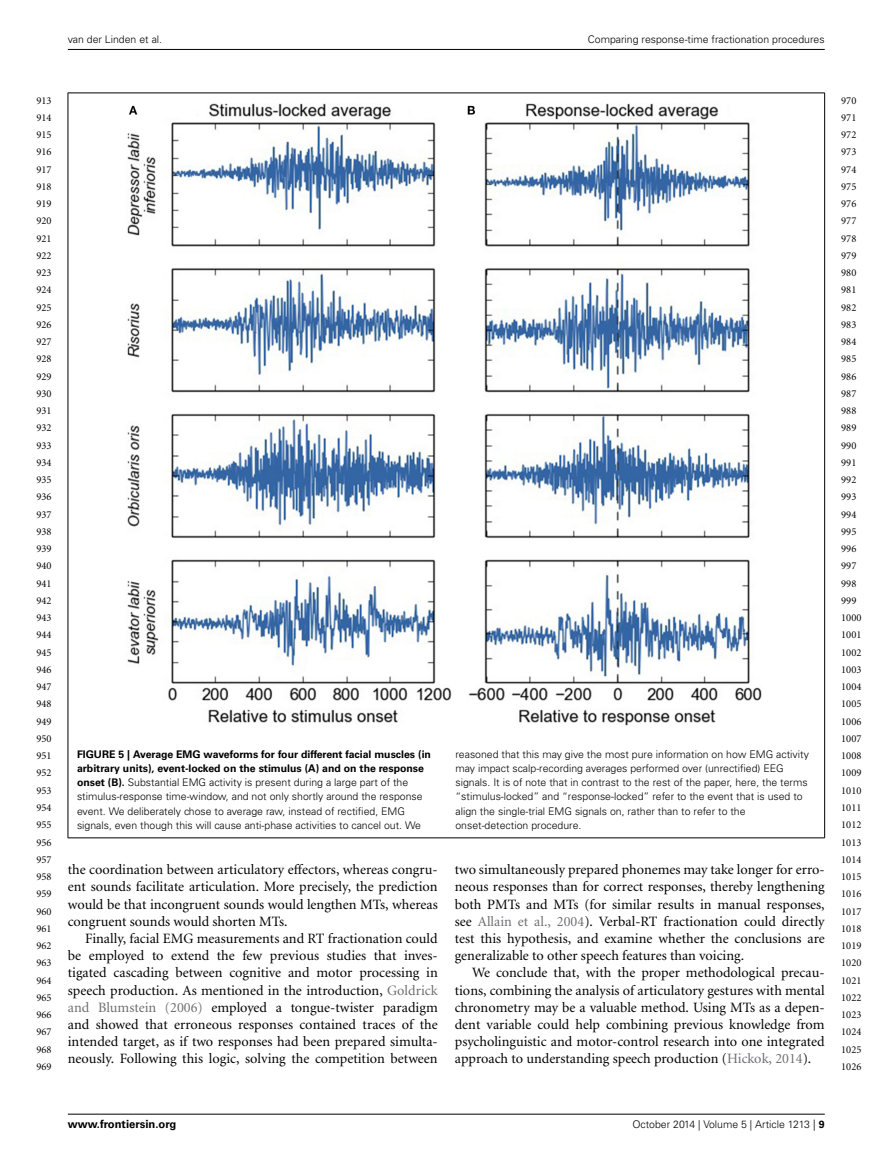
<style>
.page{position:relative;width:893px;height:1170px;background:#fff}
.page>*{position:absolute;margin:0;border:0;box-sizing:border-box;transform-origin:0 0}
.t1{font:14.25px/17.2px "Minion";color:#000;text-align:justify}
.t2{font:700 11.25px "Univers";color:#000}
.t3{font:300 10.5px/14.2px "Univers";color:#000}
.t4{font:10.5px/17.2px "Minion";color:#000;text-align:justify}
.s1{font-weight:700}
.s2{color:#6c6d70}
.s3{font-size:11.25px}
</style>
<div class="page">
<hr style="left:68px;top:49px;width:757px;height:1px;background:#000">
<img style="left:127px;top:103px;width:635px;height:623px">
<hr style="left:68px;top:93px;width:757px;height:1px;background:#000">
<hr style="left:68px;top:93px;width:1px;height:744px;background:#000">
<hr style="left:824px;top:93px;width:1px;height:744px;background:#000">
<hr style="left:68px;top:837px;width:757px;height:1px;background:#000">
<hr style="left:68px;top:1113px;width:757px;height:1px;background:#000">
<p class="t3" style="left:68px;top:33px;width:96px">van der Linden et al.</p>
<p class="t3" style="left:588px;top:33px;width:238px">Comparing response-time fractionation procedures</p>
<p class="t4" style="left:36px;top:92px;width:17px">913<br>914<br>915<br>916<br>917<br>918<br>919<br>920<br>921<br>922<br>923<br>924<br>925<br>926<br>927<br>928<br>929<br>930<br>931<br>932<br>933<br>934<br>935<br>936<br>937<br>938<br>939<br>940<br>941<br>942<br>943<br>944<br>945<br>946<br>947<br>948<br>949<br>950<br>951<br>952<br>953<br>954<br>955<br>956<br>957<br>958<br>959<br>960<br>961<br>962<br>963<br>964<br>965<br>966<br>967<br>968<br>969</p>
<p class="t4" style="left:841px;top:92px;width:22px;text-align:left">970<br>971<br>972<br>973<br>974<br>975<br>976<br>977<br>978<br>979<br>980<br>981<br>982<br>983<br>984<br>985<br>986<br>987<br>988<br>989<br>990<br>991<br>992<br>993<br>994<br>995<br>996<br>997<br>998<br>999<br>1000<br>1001<br>1002<br>1003<br>1004<br>1005<br>1006<br>1007<br>1008<br>1009<br>1010<br>1011<br>1012<br>1013<br>1014<br>1015<br>1016<br>1017<br>1018<br>1019<br>1020<br>1021<br>1022<br>1023<br>1024<br>1025<br>1026</p>
<p class="t3" style="left:77px;top:747px;width:355px"><span class="s1">FIGURE 5 | Average EMG waveforms for four different facial muscles (in arbitrary units), event-locked on the stimulus (A) and on the response onset (B).</span> Substantial EMG activity is present during a large part of the stimulus-response time-window, and not only shortly around the response event. We deliberately chose to average raw, instead of rectified, EMG signals, even though this will cause anti-phase activities to cancel out. We</p>
<p class="t3" style="left:455px;top:747px;width:355px">reasoned that this may give the most pure information on how EMG activity may impact scalp-recording averages performed over (unrectified) EEG signals. It is of note that in contrast to the rest of the paper, here, the terms “stimulus-locked” and “response-locked” refer to the event that is used to align the single-trial EMG signals on, rather than to refer to the onset-detection procedure.</p>
<p class="t1" style="left:68px;top:862px;width:371px">the coordination between articulatory effectors, whereas congru&shy;ent sounds facilitate articulation. More precisely, the prediction would be that incongruent sounds would lengthen MTs, whereas congruent sounds would shorten MTs.</p>
<p class="t1" style="left:68px;top:930px;width:371px;text-indent:17px">Finally, facial EMG measurements and RT fractionation could be employed to extend the few previous studies that inves&shy;tigated cascading between cognitive and motor processing in speech production. As mentioned in the introduction, <span class="s2">Goldrick and Blumstein (2006)</span> employed a tongue-twister paradigm and showed that erroneous responses contained traces of the intended target, as if two responses had been prepared simulta&shy;neously. Following this logic, solving the competition between</p>
<p class="t1" style="left:455px;top:862px;width:371px">two simultaneously prepared phonemes may take longer for erro&shy;neous responses than for correct responses, thereby lengthening both PMTs and MTs (for similar results in manual responses, see <span class="s2">Allain et al., 2004</span>). Verbal-RT fractionation could directly test this hypothesis, and examine whether the conclusions are generalizable to other speech features than voicing.</p>
<p class="t1" style="left:455px;top:965px;width:371px;text-indent:17px">We conclude that, with the proper methodological precau&shy;tions, combining the analysis of articulatory gestures with mental chronometry may be a valuable method. Using MTs as a depen&shy;dent variable could help combining previous knowledge from psycholinguistic and motor-control research into one integrated approach to understanding speech production (<span class="s2">Hickok, 2014</span>).</p>
<p class="t2" style="left:68px;top:1119px;width:110px">www.frontiersin.org</p>
<p class="t3" style="left:632px;top:1117px;width:194px">October 2014 | Volume 5 | Article 1213 <span class="s3">|</span> <span class="s1">9</span></p>
</div>
